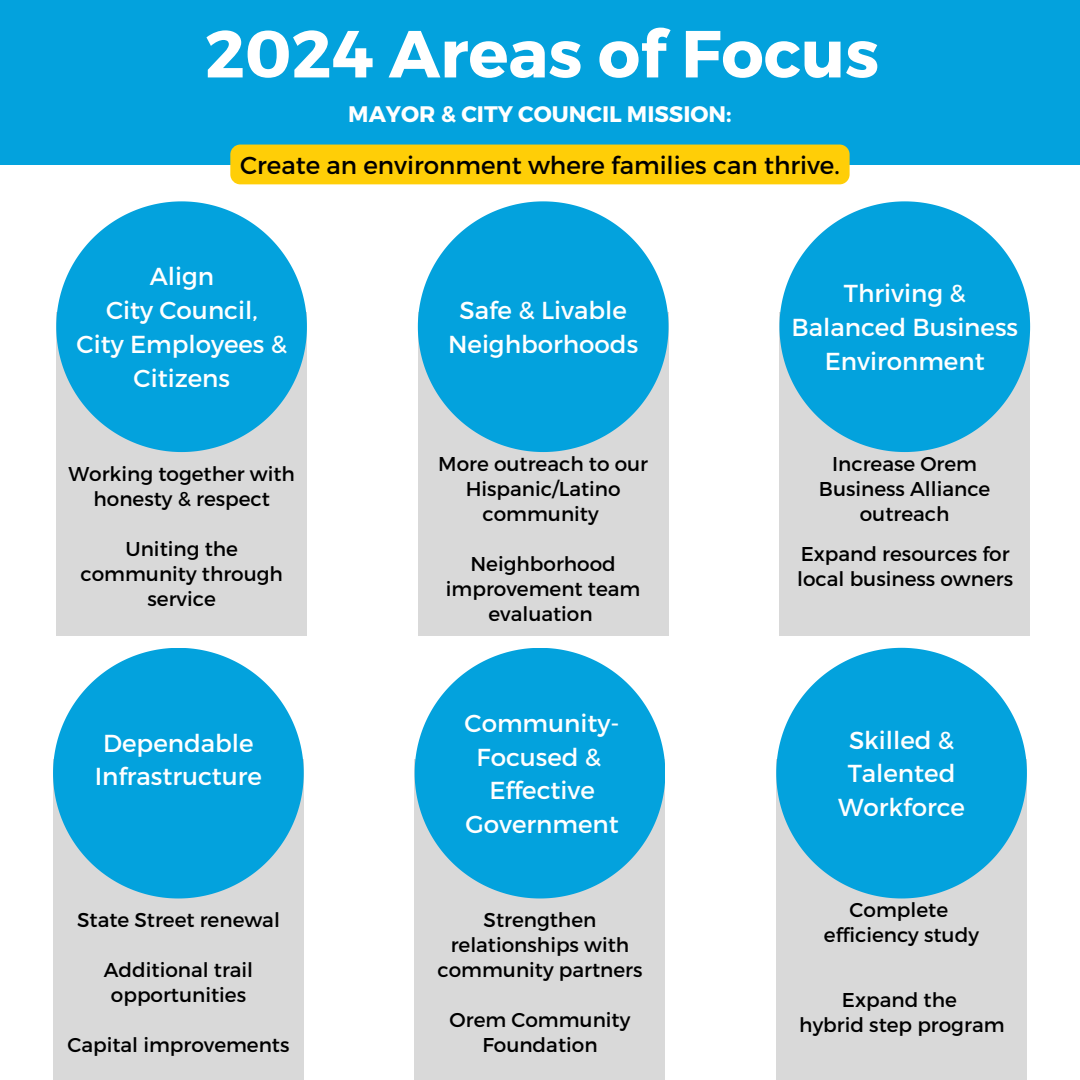
<style>
.page{position:relative;width:1080px;height:1080px;background:#fff}
.page>*{position:absolute;margin:0;border:0;box-sizing:border-box;transform-origin:0 0}
.t1{font:700 66.5px "Montserrat";color:#fff}
.t2{font:24.62px/33.8px "Montserrat";color:#fff;text-align:center}
.t3{font:24.62px "Montserrat";color:#000}
.t4{font:700 22.5px "Montserrat";color:#fff}
.t5{font:20px/25px "Montserrat";color:#000;text-align:center}
</style>
<div class="page">
<div style="left:56px;top:313px;width:251px;height:323px;background:#d9d9d9"></div>
<svg style="left:56px;top:202px;width:251px;height:250px;fill:#03a2dd"></svg>
<div style="left:0;top:0;width:1080px;height:164px;background:#03a2dd"></div>
<div style="left:418px;top:313px;width:251px;height:323px;background:#d9d9d9"></div>
<svg style="left:418px;top:201px;width:251px;height:251px;fill:#03a2dd"></svg>
<div style="left:779px;top:313px;width:251px;height:323px;background:#d9d9d9"></div>
<svg style="left:779px;top:201px;width:251px;height:251px;fill:#03a2dd"></svg>
<div style="left:230px;top:145px;width:620px;height:39px;background:#ffce07"></div>
<div style="left:53px;top:759px;width:251px;height:321px;background:#d9d9d9"></div>
<svg style="left:53px;top:648px;width:250px;height:250px;fill:#03a2dd"></svg>
<div style="left:414px;top:759px;width:251px;height:321px;background:#d9d9d9"></div>
<svg style="left:415px;top:648px;width:250px;height:250px;fill:#03a2dd"></svg>
<div style="left:776px;top:759px;width:251px;height:321px;background:#d9d9d9"></div>
<svg style="left:776px;top:648px;width:251px;height:250px;fill:#03a2dd"></svg>
<h4 class="t1" style="left:205px;top:11px;width:676px">2024 Areas of Focus</h4>
<h4 class="t4" style="left:348px;top:100px;width:385px">MAYOR &amp; CITY COUNCIL MISSION:</h4>
<h4 class="t3" style="left:240px;top:149px;width:601px">Create an environment where families can thrive.</h4>
<p class="t2" style="left:77px;top:259px;width:212px">Align<br>City Council,<br>City Employees &amp;<br>Citizens</p>
<p class="t5" style="left:68px;top:460px;width:228px">Working together with honesty &amp; respect</p>
<h3 class="t5" style="left:80px;top:535px;width:204px">Uniting the community through service</h3>
<p class="t2" style="left:95px;top:725px;width:169px">Dependable<br>Infrastructure</p>
<h4 class="t5" style="left:77px;top:906px;width:204px">State Street renewal</h4>
<h4 class="t5" style="left:104px;top:956px;width:151px">Additional trail opportunities</h4>
<p class="t5" style="left:67px;top:1031px;width:224px">Capital improvements</p>
<h2 class="t2" style="left:460px;top:292px;width:169px">Safe &amp; Livable</h2>
<h3 class="t2" style="left:448px;top:326px;width:192px">Neighborhoods</h3>
<h4 class="t5" style="left:438px;top:450px;width:211px">More outreach to our<br>Hispanic/Latino community</h4>
<h4 class="t5" style="left:446px;top:550px;width:196px">Neighborhood improvement team evaluation</h4>
<h4 class="t2" style="left:465px;top:705px;width:157px">Community-<br>Focused &amp;<br>Effective<br>Government</h4>
<p class="t5" style="left:437px;top:906px;width:207px">Strengthen relationships with community partners</p>
<p class="t5" style="left:450px;top:1006px;width:182px">Orem Community<br>Foundation</p>
<p class="t2" style="left:844px;top:275px;width:123px">Thriving &amp;</p>
<h3 class="t2" style="left:791px;top:309px;width:228px">Balanced Business<br>Environment</h3>
<p class="t5" style="left:819px;top:450px;width:173px">Increase Orem<br>Business Alliance outreach</p>
<p class="t5" style="left:797px;top:540px;width:217px;text-align:left">Expand resources for local business owners</p>
<h4 class="t2" style="left:849px;top:722px;width:107px">Skilled &amp;</h4>
<p class="t2" style="left:848px;top:756px;width:109px">Talented</p>
<h3 class="t2" style="left:838px;top:789px;width:128px">Workforce</h3>
<h4 class="t5" style="left:824px;top:897px;width:157px">Complete efficiency study</h4>
<h4 class="t5" style="left:799px;top:987px;width:207px">Expand the<br>hybrid step program</h4>
</div>
